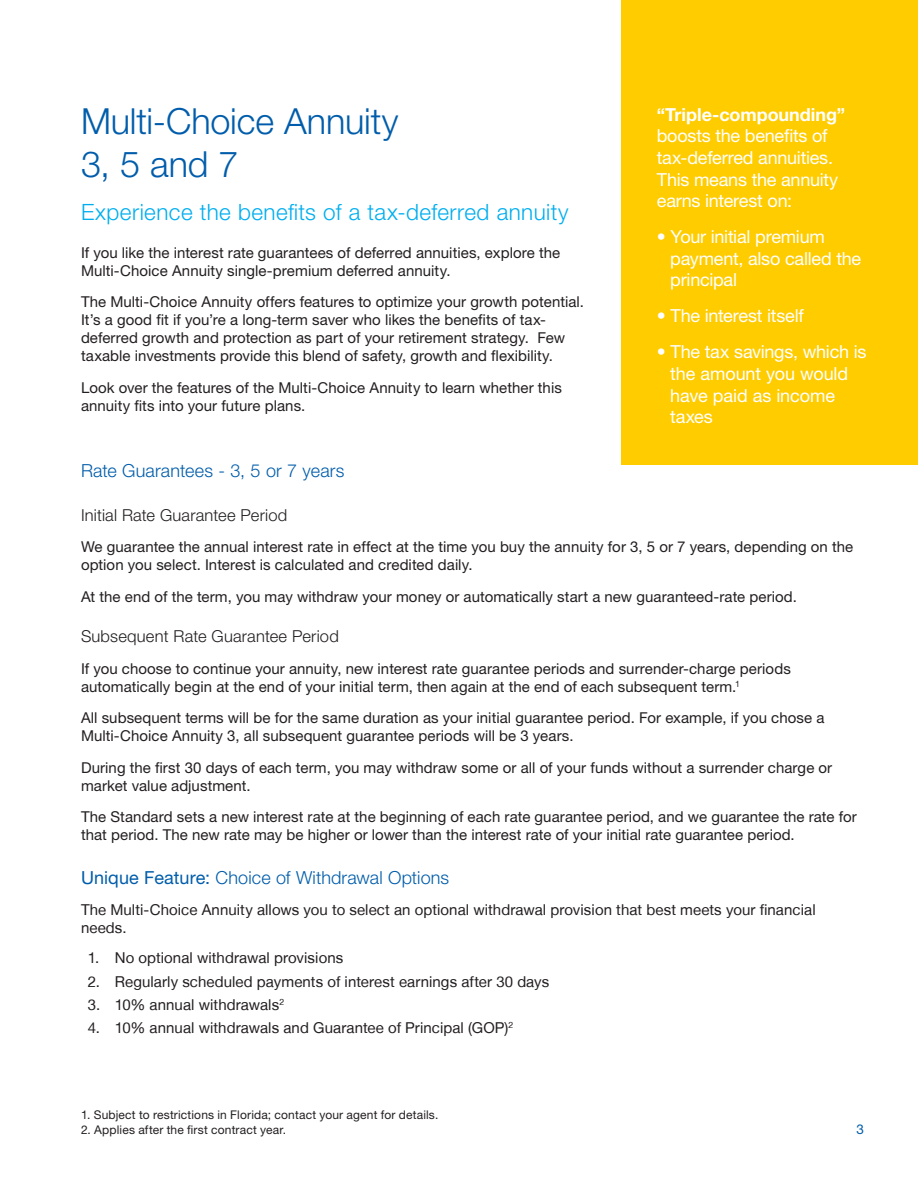
<style>
.page{position:relative;width:918px;height:1188px;background:#fff}
.page>*{position:absolute;margin:0;border:0;box-sizing:border-box;transform-origin:0 0}
.HEADLINE{font:300 36px/43.2px "Helvetica Neue LT Std";letter-spacing:-.005em;color:#015dab}
.COPY{font:300 22.5px "Helvetica Neue LT Std";letter-spacing:.02em;color:#00aeef}
.CALLOUTS{font:18px/21.6px "Helvetica Neue LT Std";letter-spacing:-.015em;color:#fff}
.COPY-2{font:300 18px "Helvetica Neue LT Std";letter-spacing:.01em;color:#015dab}
.COPY-3{font:300 16.5px "Helvetica Neue LT Std";letter-spacing:.01em;color:#231f20}
.COPY-4{font:15px/18px "Helvetica Neue LT Std";letter-spacing:.005em;color:#231f20}
.COPY-5{font:15px/18px "Helvetica Neue LT";letter-spacing:.005em;color:#231f20}
.t1{font:13.5px "Helvetica Neue LT Std";color:#015dab}
.FOOTNOTE{font:12px "Helvetica Neue LT Std";letter-spacing:.015em;color:#231f20}
.s1{font-weight:700}
.s2{font-weight:400}
</style>
<div class="page">
<div style="left:621px;top:0;width:297px;height:465px;background:#fc0"></div>
<p class="HEADLINE" style="left:81px;top:99px;width:319px">Multi-Choice Annuity<br>3, 5 and 7</p>
<p class="COPY" style="left:81px;top:199px;width:489px">Experience the benefits of a tax-deferred annuity</p>
<p class="COPY-4" style="left:81px;top:243px;width:481px">If you like the interest rate guarantees of deferred annuities, explore the<br>Multi-Choice Annuity single-premium deferred annuity.</p>
<p class="COPY-4" style="left:81px;top:293px;width:504px">The Multi-Choice Annuity offers features to optimize your growth potential.<br>It’s a good fit if you’re a long-term saver who likes the benefits of tax&shy;deferred growth and protection as part of your retirement strategy. Few taxable investments provide this blend of safety, growth and flexibility.</p>
<p class="COPY-4" style="left:81px;top:378px;width:482px">Look over the features of the Multi-Choice Annuity to learn whether this annuity fits into your future plans.</p>
<p class="CALLOUTS" style="left:657px;top:103px;width:190px"><span class="s1">“Triple-compounding” </span>boosts the benefits of tax-deferred annuities.<br>This means the annuity earns interest on:</p>
<p class="CALLOUTS" style="left:670px;top:226px;width:192px;text-indent:-14px">• Your initial premium payment, also called the principal</p>
<p class="CALLOUTS" style="left:657px;top:305px;width:148px">• The interest itself</p>
<p class="CALLOUTS" style="left:670px;top:341px;width:198px;text-indent:-14px">• The tax savings, which is the amount you would have paid as income taxes</p>
<p class="COPY-2" style="left:81px;top:460px;width:265px">Rate Guarantees - 3, 5 or 7 years</p>
<p class="COPY-3" style="left:81px;top:505px;width:208px">Initial Rate Guarantee Period</p>
<p class="COPY-4" style="left:81px;top:538px;width:774px">We guarantee the annual interest rate in effect at the time you buy the annuity for 3, 5 or 7 years, depending on the option you select. Interest is calculated and credited daily.</p>
<p class="COPY-4" style="left:81px;top:587px;width:717px">At the end of the term, you may withdraw your money or automatically start a new guaranteed-rate period.</p>
<p class="COPY-3" style="left:81px;top:626px;width:259px">Subsequent Rate Guarantee Period</p>
<p class="COPY-4" style="left:81px;top:659px;width:711px">If you choose to continue your annuity, new interest rate guarantee periods and surrender-charge periods automatically begin at the end of your initial term, then again at the end of each subsequent term.<sup>1</sup></p>
<p class="COPY-4" style="left:81px;top:709px;width:745px">All subsequent terms will be for the same duration as your initial guarantee period. For example, if you chose a<br>Multi-Choice Annuity 3, all subsequent guarantee periods will be 3 years.</p>
<p class="COPY-4" style="left:81px;top:758px;width:753px">During the first 30 days of each term, you may withdraw some or all of your funds without a surrender charge or market value adjustment.</p>
<p class="COPY-4" style="left:81px;top:808px;width:777px">The Standard sets a new interest rate at the beginning of each rate guarantee period, and we guarantee the rate for that period. The new rate may be higher or lower than the interest rate of your initial rate guarantee period.</p>
<p class="COPY-2" style="left:81px;top:866px;width:370px"><span class="s2">Unique Feature:</span> Choice of Withdrawal Options</p>
<p class="COPY-5" style="left:81px;top:901px;width:736px">The Multi-Choice Annuity allows you to select an optional withdrawal provision that best meets your financial needs.</p>
<p class="COPY-5" style="left:88px;top:949px;width:257px">1. No optional withdrawal provisions</p>
<p class="COPY-5" style="left:88px;top:972px;width:463px">2. Regularly scheduled payments of interest earnings after 30 days</p>
<p class="COPY-5" style="left:88px;top:995px;width:198px">3. 10% annual withdrawals<sup>2</sup></p>
<p class="COPY-5" style="left:88px;top:1019px;width:427px">4. 10% annual withdrawals and Guarantee of Principal (GOP)<sup>2</sup></p>
<p class="FOOTNOTE" style="left:81px;top:1108px;width:359px">1. Subject to restrictions in Florida; contact your agent for details.</p>
<p class="FOOTNOTE" style="left:81px;top:1123px;width:207px">2. Applies after the first contract year.</p>
<p class="t1" style="left:856px;top:1121px;width:9px">3</p>
</div>
